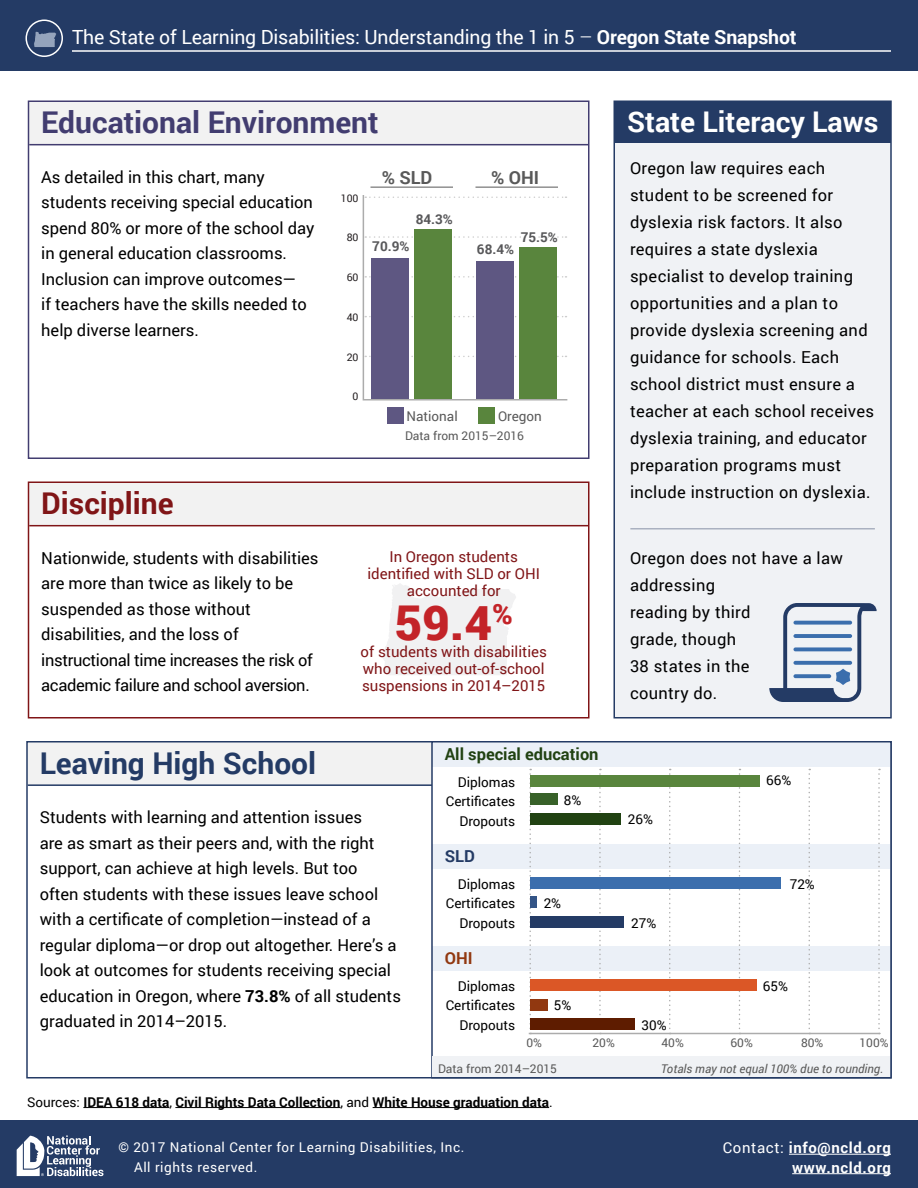
<style>
.page{position:relative;width:918px;height:1188px;background:#fff}
.page>*{position:absolute;margin:0;border:0;box-sizing:border-box;transform-origin:0 0}
.t1{font:900 48px "Roboto";color:#c32328}
.t2{font:700 30px "Roboto";color:#423d70}
.t3{font:700 30px "Roboto";color:#243b65}
.t4{font:700 30px "Roboto";color:#801517}
.t5{font:700 28.5px "Roboto";color:#fff}
.t6{font:19.5px "Roboto";letter-spacing:-.01em;color:#fff}
.t7{font:700 18px "Roboto";color:#595959}
.t8{font:16.5px/25.5px "Roboto";color:#000}
.t9{font:16.5px/27px "Roboto";letter-spacing:.02em;color:#000}
.t10{font:700 16.5px "Roboto";color:#214212}
.t11{font:700 16.5px "Roboto";color:#243b65}
.t12{font:700 16.5px "Roboto";color:#913810}
.t13{font:15px/17.2px "Roboto";color:#801517;text-align:center}
.t14{font:700 15px/19.5px "Roboto";letter-spacing:.04em;color:#fff;text-align:right}
.t15{font:13.5px/19.5px "Roboto";color:#000;text-align:right}
.t16{font:700 13.5px "Roboto";color:#000}
.t17{font:13.5px/19.5px "Roboto";letter-spacing:.04em;color:#fff}
.t18{font:700 13.5px "Roboto";color:#58585a}
.t19{font:13.5px "Roboto";color:#595959}
.t20{font:12px "Roboto";color:#595959}
.t21{font:italic 12px "Roboto";color:#595959}
.t22{font:10.5px "Roboto";color:#241f21}
.s1{font-weight:300}
.s2{font-weight:700}
.s3{font-weight:400}
</style>
<div class="page">
<hr style="left:83px;top:1107px;width:86px;height:1px;background:#000">
<hr style="left:175px;top:1107px;width:165px;height:1px;background:#000">
<hr style="left:373px;top:1107px;width:176px;height:1px;background:#000">
<div style="left:29px;top:102px;width:559px;height:43px;background:#f2f2f2"></div>
<hr style="left:29px;top:144px;width:559px;height:1px;background:#423d70">
<div style="left:28px;top:100px;width:562px;height:359px;border:2px solid #423d70"></div>
<div style="left:29px;top:483px;width:559px;height:43px;background:#f2f2f2"></div>
<hr style="left:29px;top:525px;width:559px;height:1px;background:#801517">
<div style="left:28px;top:482px;width:562px;height:236px;border:2px solid #801517"></div>
<div style="left:0;top:1120px;width:918px;height:68px;background:#243b65"></div>
<hr style="left:789px;top:1154px;width:102px;height:1px;background:#fff">
<hr style="left:792px;top:1173px;width:99px;height:1px;background:#fff">
<svg style="left:17px;top:1136px;width:86px;height:40px"></svg>
<hr style="left:370px;top:187px;width:83px;height:1px;background:#595959">
<hr style="left:476px;top:187px;width:82px;height:1px;background:#595959">
<svg style="left:383px;top:584px;width:133px;height:91px"></svg>
<div style="left:28px;top:742px;width:862px;height:43px;background:#f2f2f2"></div>
<hr style="left:28px;top:784px;width:862px;height:2px;background:#243b65">
<div style="left:614px;top:101px;width:277px;height:617px;background:#f0f2f5"></div>
<div style="left:615px;top:102px;width:275px;height:41px;background:#243b65"></div>
<div style="left:614px;top:100px;width:278px;height:618px;border:2px solid #243b65"></div>
<svg style="left:769px;top:603px;width:108px;height:99px"></svg>
<svg style="left:362px;top:195px;width:206px;height:206px"></svg>
<hr style="left:630px;top:528px;width:245px;height:2px;background:#aab1c0">
<div style="left:432px;top:742px;width:459px;height:336px;background:#fff"></div>
<div style="left:433px;top:742px;width:457px;height:25px;background:#ebf0f7"></div>
<div style="left:433px;top:844px;width:457px;height:25px;background:#ebf0f7"></div>
<div style="left:433px;top:946px;width:457px;height:25px;background:#ebf0f7"></div>
<div style="left:431px;top:741px;width:461px;height:337px;border:2px solid #243b65"></div>
<div style="left:433px;top:1056px;width:457px;height:21px;background:#f0f2f5"></div>
<svg style="left:599px;top:769px;width:2px;height:264px"></svg>
<svg style="left:739px;top:769px;width:1px;height:264px"></svg>
<svg style="left:669px;top:769px;width:2px;height:264px"></svg>
<svg style="left:809px;top:769px;width:1px;height:264px"></svg>
<svg style="left:878px;top:769px;width:2px;height:264px"></svg>
<svg style="left:529px;top:769px;width:2px;height:264px"></svg>
<hr style="left:529px;top:1033px;width:351px;height:1px;background:#acacac">
<div style="left:530px;top:775px;width:230px;height:12px;background:#59853d"></div>
<div style="left:530px;top:878px;width:251px;height:12px;background:#3b6ead"></div>
<div style="left:530px;top:979px;width:226px;height:12px;background:#db5726"></div>
<div style="left:530px;top:793px;width:28px;height:12px;background:#386129"></div>
<div style="left:530px;top:896px;width:7px;height:12px;background:#335486"></div>
<div style="left:530px;top:999px;width:18px;height:12px;background:#913810"></div>
<div style="left:530px;top:813px;width:91px;height:12px;background:#214212"></div>
<div style="left:530px;top:916px;width:94px;height:12px;background:#243b65"></div>
<div style="left:530px;top:1018px;width:105px;height:12px;background:#5e1c00"></div>
<div style="left:387px;top:407px;width:17px;height:17px;background:#5e5782"></div>
<div style="left:478px;top:407px;width:17px;height:17px;background:#59853d"></div>
<div style="left:0;top:0;width:918px;height:69px;background:#243b65"></div>
<hr style="left:72px;top:50px;width:819px;height:2px;background:#fff">
<div style="left:26px;top:20px;width:37px;height:37px;border:2px solid #fff;border-radius:50%"></div>
<svg style="left:34px;top:32px;width:22px;height:15px"></svg>
<p class="t6" style="left:72px;top:23px;width:726px">The State of Learning Disabilities: Understanding the 1 in 5 <span class="s1">–</span> <span class="s2">Oregon State Snapshot</span></p>
<h2 class="t2" style="left:41px;top:102px;width:339px">Educational Environment</h2>
<p class="t8" style="left:41px;top:164px;width:275px">As detailed in this chart, many students receiving special education spend 80% or more of the school day in general education classrooms.<br>Inclusion can improve outcomes—<br>if teachers have the skills needed to help diverse learners.</p>
<p class="t7" style="left:382px;top:165px;width:52px">% SLD</p>
<p class="t7" style="left:491px;top:165px;width:50px">% OHI</p>
<p class="t22" style="left:341px;top:190px;width:19px">100</p>
<p class="t22" style="left:347px;top:230px;width:13px">80</p>
<p class="t22" style="left:347px;top:270px;width:13px">60</p>
<p class="t22" style="left:347px;top:310px;width:13px">40</p>
<p class="t22" style="left:347px;top:349px;width:13px">20</p>
<p class="t22" style="left:353px;top:389px;width:7px">0</p>
<p class="t18" style="left:416px;top:209px;width:39px">84.3%</p>
<p class="t18" style="left:521px;top:227px;width:39px">75.5%</p>
<p class="t18" style="left:372px;top:236px;width:39px">70.9%</p>
<p class="t18" style="left:477px;top:239px;width:39px">68.4%</p>
<p class="t19" style="left:406px;top:406px;width:53px">National</p>
<p class="t19" style="left:498px;top:406px;width:45px">Oregon</p>
<h2 class="t4" style="left:41px;top:483px;width:134px">Discipline</h2>
<p class="t8" style="left:41px;top:545px;width:279px">Nationwide, students with disabilities are more than twice as likely to be suspended as those without disabilities, and the loss of instructional time increases the risk of academic failure and school aversion.</p>
<p class="t20" style="left:405px;top:427px;width:121px">Data from 2015–2016</p>
<p class="t13" style="left:368px;top:547px;width:174px">In Oregon students identified with SLD or OHI accounted for</p>
<h1 class="t1" style="left:394px;top:589px;width:120px">59.4<sup>%</sup></h1>
<p class="t13" style="left:361px;top:642px;width:188px;text-align:left">of students with disabilities who received out-of-school suspensions in 2014–2015</p>
<h3 class="t5" style="left:627px;top:102px;width:253px">State Literacy Laws</h3>
<p class="t9" style="left:630px;top:154px;width:246px">Oregon law requires each student to be screened for dyslexia risk factors. It also requires a state dyslexia specialist to develop training opportunities and a plan to provide dyslexia screening and guidance for schools. Each school district must ensure a teacher at each school receives dyslexia training, and educator preparation programs must include instruction on dyslexia.</p>
<p class="t9" style="left:630px;top:544px;width:214px">Oregon does not have a law addressing<br>reading by third<br>grade, though<br>38 states in the<br>country do.</p>
<h2 class="t3" style="left:40px;top:742px;width:278px">Leaving High School</h2>
<p class="t8" style="left:40px;top:804px;width:363px">Students with learning and attention issues<br>are as smart as their peers and, with the right support, can achieve at high levels. But too<br>often students with these issues leave school with a certificate of completion—instead of a regular diploma—or drop out altogether. Here’s a look at outcomes for students receiving special education in Oregon, where <span class="s2">73.8%</span> of all students graduated in 2014–2015.</p>
<p class="t10" style="left:445px;top:742px;width:155px">All special education</p>
<p class="t15" style="left:446px;top:772px;width:71px">Diplomas<br>Certificates<br>Dropouts</p>
<p class="t11" style="left:445px;top:844px;width:32px">SLD</p>
<p class="t15" style="left:446px;top:874px;width:71px">Diplomas<br>Certificates<br>Dropouts</p>
<p class="t12" style="left:445px;top:946px;width:29px">OHI</p>
<p class="t15" style="left:446px;top:976px;width:71px">Diplomas<br>Certificates<br>Dropouts</p>
<p class="t20" style="left:526px;top:1034px;width:17px">0%</p>
<p class="t20" style="left:592px;top:1034px;width:24px">20%</p>
<p class="t20" style="left:662px;top:1034px;width:24px">40%</p>
<p class="t20" style="left:730px;top:1034px;width:24px">60%</p>
<p class="t20" style="left:801px;top:1034px;width:24px">80%</p>
<p class="t20" style="left:860px;top:1034px;width:31px">100%</p>
<p class="t20" style="left:438px;top:1060px;width:121px">Data from 2014–2015</p>
<p class="t21" style="left:661px;top:1060px;width:224px">Totals may not equal 100% due to rounding.</p>
<p class="t15" style="left:766px;top:770px;width:27px">66%</p>
<p class="t15" style="left:564px;top:790px;width:19px">8%</p>
<p class="t15" style="left:628px;top:809px;width:27px">26%</p>
<p class="t15" style="left:790px;top:874px;width:27px">72%</p>
<p class="t15" style="left:544px;top:893px;width:19px">2%</p>
<p class="t15" style="left:631px;top:913px;width:27px">27%</p>
<p class="t15" style="left:763px;top:976px;width:27px">65%</p>
<p class="t15" style="left:554px;top:995px;width:19px">5%</p>
<p class="t15" style="left:642px;top:1015px;width:27px">30%</p>
<p class="t16" style="left:27px;top:1092px;width:527px"><span class="s3">Sources:</span> IDEA 618 data<span class="s3">,</span> Civil Rights Data Collection<span class="s3">, and</span> White House graduation data<span class="s3">.</span></p>
<p class="t17" style="left:134px;top:1137px;width:332px;text-indent:-16px">© 2017 National Center for Learning Disabilities, Inc.<br>All rights reserved.</p>
<p class="t14" style="left:723px;top:1137px;width:170px"><span class="s3">Contact:</span> info@ncld.org www.ncld.org</p>
</div>
